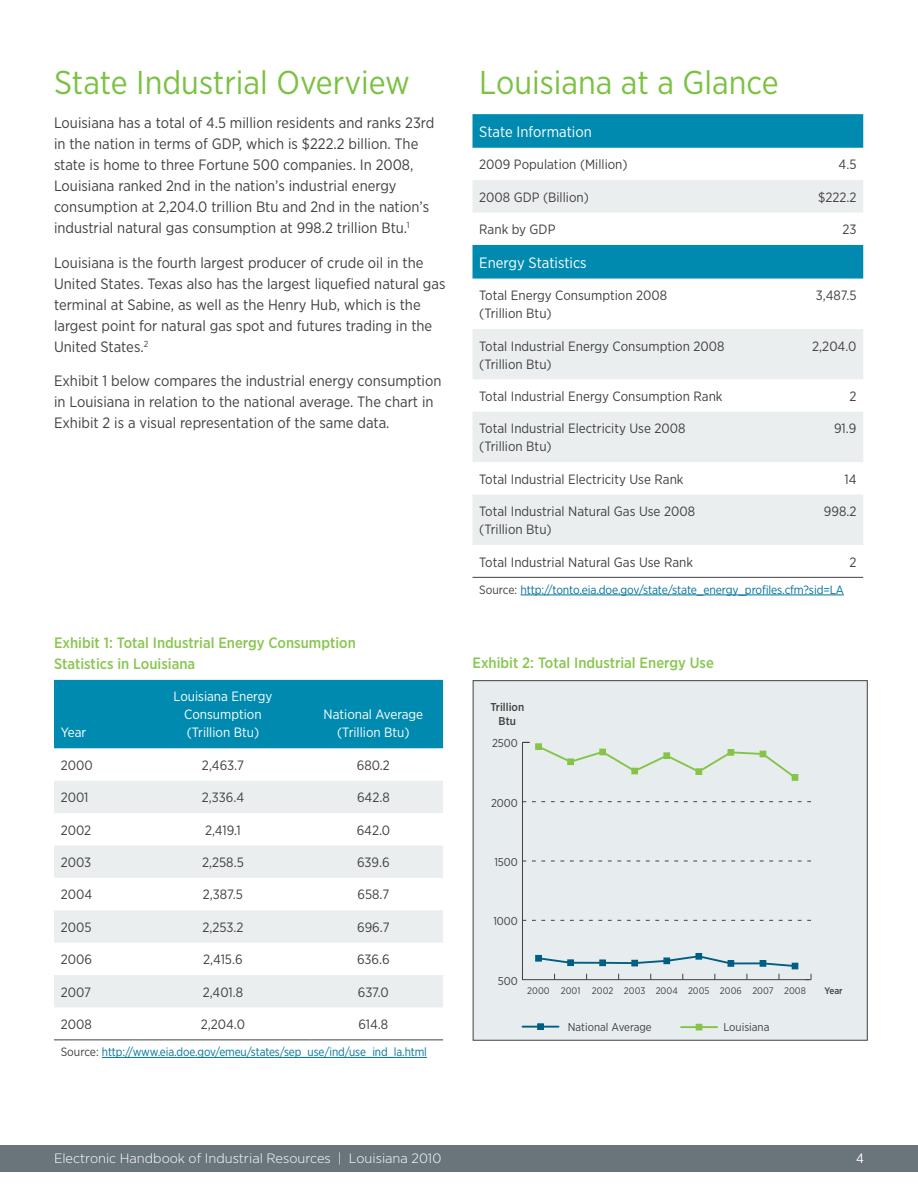
<style>
.page{position:relative;width:918px;height:1188px;background:#fff}
.page>*{position:absolute;margin:0;border:0;box-sizing:border-box;transform-origin:0 0}
.Heading_1{font:33px "Gotham Narrow";color:#7bc142}
.At_a_glance_heading{font:33px "Gotham Narrow";color:#7bc142}
.Body{font:15px/21px "Gotham Narrow";color:#414142}
.Body-2{font:500 15px/21px "Gotham Narrow";color:#89c651}
.Table_heading{font:15px "Gotham Narrow";color:#fff}
.Body-3{font:13.5px/18px "Gotham Narrow";color:#414142}
.Table_heading-2{font:13.5px/18px "Gotham Narrow";color:#fff;text-align:center}
.t1{font:300 13.5px "Gotham Narrow";color:#fff;scale:1.1 1}
.Source{font:12px "Gotham Narrow";letter-spacing:-.01em;color:#00729c}
.t2{font:11.4px "Gotham Narrow";color:#414142}
.t3{font:500 11.4px/13.6px "Gotham Narrow";color:#414142;text-align:center}
.t4{font:9.45px "Gotham Narrow";color:#414142}
.t5{font:500 9.45px "Gotham Narrow";color:#414142}
.s1{color:#414142}
</style>
<div class="page">
<div style="left:0;top:1145px;width:918px;height:27px;background:#6a747b"></div>
<div style="left:472px;top:114px;width:391px;height:34px;background:#008ab0"></div>
<svg style="left:472px;top:180px;width:391px;height:365px;fill:#ebeeef"></svg>
<hr style="left:472px;top:577px;width:311px;height:1px;background:#414142">
<hr style="left:783px;top:577px;width:80px;height:1px;background:#414142">
<hr style="left:520px;top:595px;width:324px;height:1px;background:#00729c">
<div style="left:54px;top:680px;width:389px;height:68px;background:#008ab0"></div>
<svg style="left:54px;top:781px;width:389px;height:226px;fill:#ebeeef"></svg>
<hr style="left:54px;top:1039px;width:88px;height:1px;background:#414142">
<hr style="left:142px;top:1039px;width:169px;height:1px;background:#414142">
<hr style="left:310px;top:1039px;width:133px;height:1px;background:#414142">
<hr style="left:102px;top:1057px;width:325px;height:1px;background:#00729c">
<div style="left:473px;top:681px;width:394px;height:359px;background:#e7edef"></div>
<div style="left:473px;top:680px;width:395px;height:360px;border:1px solid #414142"></div>
<hr style="left:522px;top:979px;width:289px;height:1px;background:#414142">
<hr style="left:522px;top:742px;width:1px;height:238px;background:#414142">
<svg style="left:805px;top:974px;width:7px;height:6px"></svg>
<svg style="left:523px;top:920px;width:288px;height:1px"></svg>
<svg style="left:523px;top:861px;width:288px;height:1px"></svg>
<svg style="left:523px;top:801px;width:288px;height:1px"></svg>
<hr style="left:522px;top:1026px;width:37px;height:2px;background:#005e83">
<hr style="left:571px;top:962px;width:32px;height:2px;background:#005e83">
<hr style="left:603px;top:962px;width:32px;height:2px;background:#005e83">
<hr style="left:731px;top:962px;width:32px;height:2px;background:#005e83">
<hr style="left:681px;top:1026px;width:36px;height:2px;background:#85c447">
<div style="left:537px;top:1024px;width:7px;height:6px;border:1px solid #005e83"></div>
<div style="left:535px;top:955px;width:7px;height:6px;border:1px solid #005e83"></div>
<svg style="left:536px;top:955px;width:37px;height:9px"></svg>
<div style="left:567px;top:960px;width:7px;height:6px;border:1px solid #005e83"></div>
<svg style="left:600px;top:960px;width:6px;height:6px"></svg>
<svg style="left:632px;top:953px;width:100px;height:13px"></svg>
<div style="left:728px;top:960px;width:6px;height:7px;border:1px solid #005e83"></div>
<svg style="left:760px;top:960px;width:38px;height:20px"></svg>
<svg style="left:696px;top:1024px;width:6px;height:6px"></svg>
<div style="left:535px;top:744px;width:7px;height:6px;border:1px solid #85c447"></div>
<svg style="left:536px;top:744px;width:260px;height:36px"></svg>
<div style="left:792px;top:774px;width:6px;height:7px;border:1px solid #85c447"></div>
<p class="Heading_1" style="left:54px;top:62px;width:357px">State Industrial Overview</p>
<p class="Body" style="left:54px;top:112px;width:382px">Louisiana has a total of 4.5 million residents and ranks 23rd in the nation in terms of GDP, which is $222.2 billion. The state is home to three Fortune 500 companies. In 2008, Louisiana ranked 2nd in the nation’s industrial energy consumption at 2,204.0 trillion Btu and 2nd in the nation’s industrial natural gas consumption at 998.2 trillion Btu.<sup>1</sup></p>
<p class="Body" style="left:54px;top:252px;width:393px">Louisiana is the fourth largest producer of crude oil in the United States. Texas also has the largest liquefied natural gas terminal at Sabine, as well as the Henry Hub, which is the largest point for natural gas spot and futures trading in the United States.<sup>2</sup></p>
<p class="Body" style="left:54px;top:370px;width:389px">Exhibit 1 below compares the industrial energy consumption in Louisiana in relation to the national average. The chart in<br>Exhibit 2 is a visual representation of the same data.</p>
<p class="Body-2" style="left:54px;top:632px;width:303px">Exhibit 1: Total Industrial Energy Consumption<br>Statistics in Louisiana</p>
<p class="Table_heading-2" style="left:61px;top:723px;width:27px">Year</p>
<p class="Table_heading-2" style="left:174px;top:687px;width:100px">Louisiana Energy<br>Consumption (Trillion Btu)</p>
<p class="Table_heading-2" style="left:324px;top:705px;width:101px">National Average (Trillion Btu)</p>
<p class="Body-3" style="left:61px;top:756px;width:33px">2000</p>
<p class="Body-3" style="left:202px;top:756px;width:43px">2,463.7</p>
<p class="Body-3" style="left:357px;top:756px;width:35px">680.2</p>
<p class="Body-3" style="left:61px;top:788px;width:29px">2001</p>
<p class="Body-3" style="left:202px;top:788px;width:44px">2,336.4</p>
<p class="Body-3" style="left:357px;top:788px;width:34px">642.8</p>
<p class="Body-3" style="left:61px;top:821px;width:32px">2002</p>
<p class="Body-3" style="left:205px;top:821px;width:37px">2,419.1</p>
<p class="Body-3" style="left:357px;top:821px;width:35px">642.0</p>
<p class="Body-3" style="left:61px;top:853px;width:32px">2003</p>
<p class="Body-3" style="left:202px;top:853px;width:43px">2,258.5</p>
<p class="Body-3" style="left:357px;top:853px;width:34px">639.6</p>
<p class="Body-3" style="left:61px;top:885px;width:33px">2004</p>
<p class="Body-3" style="left:203px;top:885px;width:42px">2,387.5</p>
<p class="Body-3" style="left:358px;top:885px;width:33px">658.7</p>
<p class="Body-3" style="left:61px;top:918px;width:32px">2005</p>
<p class="Body-3" style="left:202px;top:918px;width:43px">2,253.2</p>
<p class="Body-3" style="left:357px;top:918px;width:34px">696.7</p>
<p class="Body-3" style="left:61px;top:950px;width:33px">2006</p>
<p class="Body-3" style="left:203px;top:950px;width:41px">2,415.6</p>
<p class="Body-3" style="left:357px;top:950px;width:34px">636.6</p>
<p class="Body-3" style="left:61px;top:983px;width:32px">2007</p>
<p class="Body-3" style="left:203px;top:983px;width:42px">2,401.8</p>
<p class="Body-3" style="left:358px;top:983px;width:33px">637.0</p>
<p class="Body-3" style="left:61px;top:1015px;width:32px">2008</p>
<p class="Body-3" style="left:201px;top:1015px;width:46px">2,204.0</p>
<p class="Body-3" style="left:359px;top:1015px;width:31px">614.8</p>
<p class="Source" style="left:61px;top:1045px;width:368px"><span class="s1">Source:</span> http://www.eia.doe.gov/emeu/states/sep_use/ind/use_ind_la.html</p>
<p class="At_a_glance_heading" style="left:479px;top:62px;width:301px">Louisiana at a Glance</p>
<p class="Table_heading" style="left:479px;top:122px;width:114px">State Information</p>
<p class="Body-3" style="left:479px;top:155px;width:150px">2009 Population (Million)</p>
<p class="Body-3" style="left:839px;top:155px;width:19px">4.5</p>
<p class="Body-3" style="left:479px;top:188px;width:111px">2008 GDP (Billion)</p>
<p class="Body-3" style="left:818px;top:188px;width:40px">$222.2</p>
<p class="Body-3" style="left:479px;top:220px;width:78px">Rank by GDP</p>
<p class="Body-3" style="left:842px;top:220px;width:16px">23</p>
<p class="Table_heading" style="left:479px;top:253px;width:109px">Energy Statistics</p>
<p class="Body-3" style="left:479px;top:286px;width:189px">Total Energy Consumption 2008 (Trillion Btu)</p>
<p class="Body-3" style="left:816px;top:286px;width:42px">3,487.5</p>
<p class="Body-3" style="left:479px;top:337px;width:247px">Total Industrial Energy Consumption 2008 (Trillion Btu)</p>
<p class="Body-3" style="left:812px;top:337px;width:46px">2,204.0</p>
<p class="Body-3" style="left:479px;top:387px;width:245px">Total Industrial Energy Consumption Rank</p>
<p class="Body-3" style="left:849px;top:387px;width:9px">2</p>
<p class="Body-3" style="left:479px;top:419px;width:208px">Total Industrial Electricity Use 2008 (Trillion Btu)</p>
<p class="Body-3" style="left:834px;top:419px;width:24px">91.9</p>
<p class="Body-3" style="left:479px;top:470px;width:206px">Total Industrial Electricity Use Rank</p>
<p class="Body-3" style="left:844px;top:470px;width:14px">14</p>
<p class="Body-3" style="left:479px;top:502px;width:217px">Total Industrial Natural Gas Use 2008 (Trillion Btu)</p>
<p class="Body-3" style="left:824px;top:502px;width:34px">998.2</p>
<p class="Body-3" style="left:479px;top:553px;width:215px">Total Industrial Natural Gas Use Rank</p>
<p class="Body-3" style="left:849px;top:553px;width:9px">2</p>
<p class="Source" style="left:479px;top:582px;width:366px"><span class="s1">Source:</span> http://tonto.eia.doe.gov/state/state_energy_profiles.cfm?sid=LA</p>
<p class="Body-2" style="left:472px;top:652px;width:243px">Exhibit 2: Total Industrial Energy Use</p>
<p class="t3" style="left:490px;top:700px;width:35px">Trillion<br>Btu</p>
<p class="t2" style="left:492px;top:736px;width:27px">2500</p>
<p class="t2" style="left:491px;top:796px;width:28px">2000</p>
<p class="t2" style="left:494px;top:855px;width:25px">1500</p>
<p class="t2" style="left:493px;top:914px;width:26px">1000</p>
<p class="t2" style="left:498px;top:974px;width:22px">500</p>
<p class="t4" style="left:527px;top:984px;width:280px">2000 2001 2002 2003 2004 2005 2006 2007 2008</p>
<p class="t2" style="left:568px;top:1020px;width:86px">National Average</p>
<p class="t2" style="left:723px;top:1020px;width:47px">Louisiana</p>
<p class="t5" style="left:824px;top:984px;width:20px">Year</p>
<p class="t1" style="left:54px;top:1150px;width:354px">Electronic Handbook of Industrial Resources | Louisiana 2010</p>
<p class="Table_heading-2" style="left:856px;top:1149px;width:9px">4</p>
</div>
